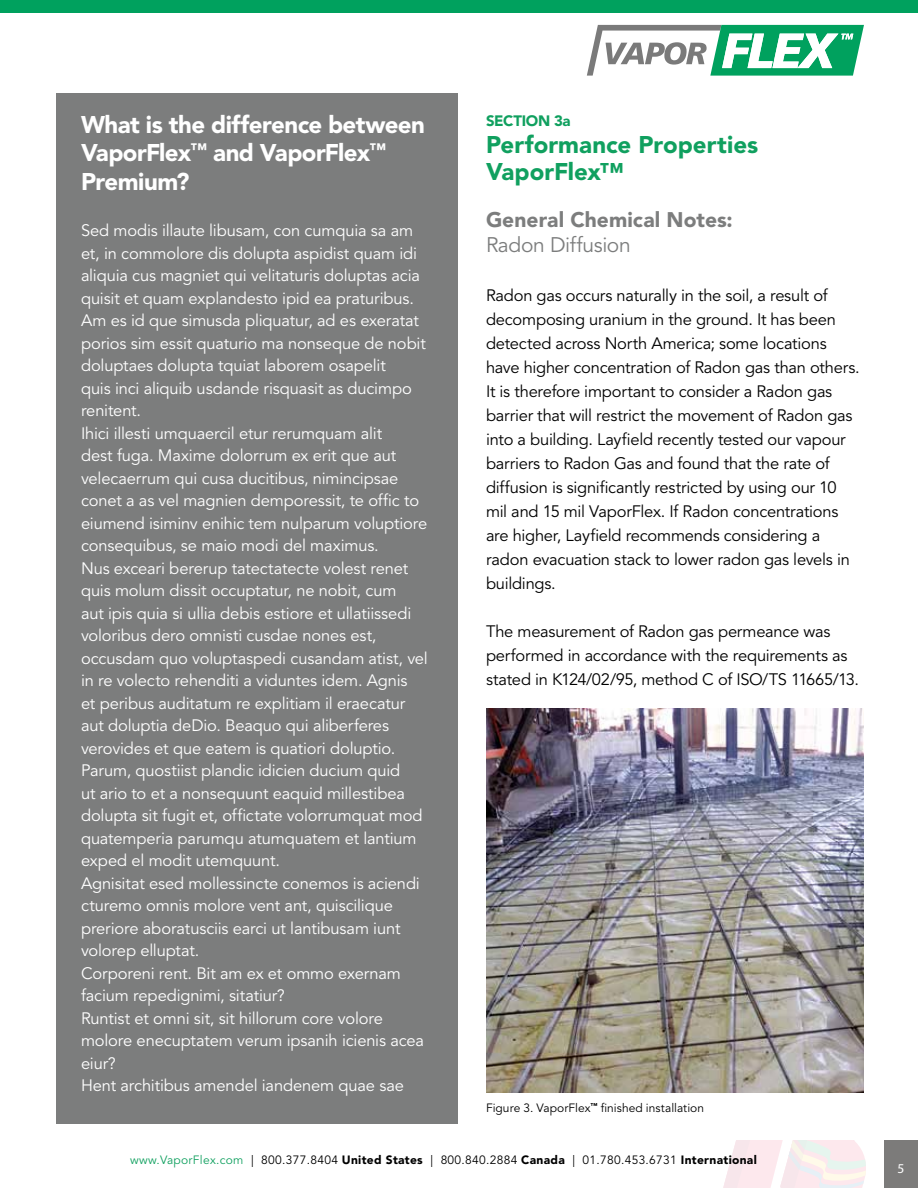
<style>
.page{position:relative;width:918px;height:1188px;background:#fff}
.page>*{position:absolute;margin:0;border:0;box-sizing:border-box;transform-origin:0 0}
.t1{font:900 24px/28.5px "Avenir LT Std";letter-spacing:-.025em;color:#fff}
.t2{font:900 24px/27px "Avenir LT Std";color:#10a05f}
.t3{font:900 21px "Avenir LT Std";color:#7c7d7d}
.t4{font:21px "Avenir LT Std";letter-spacing:-.02em;color:#7c7d7d}
.t5{font:16.5px/22.5px "Avenir LT Std";letter-spacing:-.01em;color:#fff}
.t6{font:16.5px/24px "Avenir LT Std";letter-spacing:-.015em;color:#000}
.t7{font:900 15px "Avenir LT Std";letter-spacing:-.02em;color:#10a05f}
.t8{font:13.5px "Myriad Pro";color:#fff}
.t9{font:12px "Avenir LT Std";letter-spacing:.025em;color:#000}
.t10{font:12px "Avenir LT Std";letter-spacing:.005em;color:#000}
.s1{color:#10a05f}
.s2{font-weight:900}
</style>
<div class="page">
<div style="left:884px;top:1140px;width:34px;height:48px;background:#7c7b7a"></div>
<div style="left:0;top:0;width:918px;height:13px;background:#00a15e"></div>
<svg style="left:723px;top:1140px;width:143px;height:48px;background:#f9edef"></svg>
<svg style="left:587px;top:25px;width:277px;height:51px"></svg>
<div style="left:56px;top:93px;width:402px;height:1030px;background:#7c7d7d"></div>
<img style="left:486px;top:709px;width:378px;height:384px">
<h1 class="t1" style="left:81px;top:110px;width:345px">What is the difference between<br>VaporFlex<sup>™</sup> and VaporFlex<sup>™<br></sup>Premium?</h1>
<p class="t5" style="left:81px;top:220px;width:348px">Sed modis illaute libusam, con cumquia sa am et, in commolore dis dolupta aspidist quam idi aliquia cus magniet qui velitaturis doluptas acia quisit et quam explandesto ipid ea praturibus.<br>Am es id que simusda pliquatur, ad es exeratat porios sim essit quaturio ma nonseque de nobit doluptaes dolupta tquiat laborem osapelit<br>quis inci aliquib usdande risquasit as ducimpo renitent.<br>Ihici illesti umquaercil etur rerumquam alit<br>dest fuga. Maxime dolorrum ex erit que aut velecaerrum qui cusa ducitibus, nimincipsae conet a as vel magnien demporessit, te offic to eiumend isiminv enihic tem nulparum voluptiore consequibus, se maio modi del maximus.<br>Nus exceari bererup tatectatecte volest renet quis molum dissit occuptatur, ne nobit, cum<br>aut ipis quia si ullia debis estiore et ullatiissedi voloribus dero omnisti cusdae nones est, occusdam quo voluptaspedi cusandam atist, vel in re volecto rehenditi a viduntes idem. Agnis<br>et peribus auditatum re explitiam il eraecatur aut doluptia deDio. Beaquo qui aliberferes verovides et que eatem is quatiori doluptio.<br>Parum, quostiist plandic idicien ducium quid<br>ut ario to et a nonsequunt eaquid millestibea dolupta sit fugit et, offictate volorrumquat mod quatemperia parumqu atumquatem et lantium exped el modit utemquunt.<br>Agnisitat esed mollessincte conemos is aciendi cturemo omnis molore vent ant, quiscilique preriore aboratusciis earci ut lantibusam iunt volorep elluptat.<br>Corporeni rent. Bit am ex et ommo exernam facium repedignimi, sitatiur?<br>Runtist et omni sit, sit hillorum core volore molore enecuptatem verum ipsanih icienis acea eiur?<br>Hent architibus amendel iandenem quae sae</p>
<p class="t7" style="left:486px;top:112px;width:86px">SECTION 3a</p>
<h1 class="t2" style="left:486px;top:131px;width:274px">Performance Properties<br>VaporFlex™</h1>
<p class="t3" style="left:486px;top:207px;width:248px">General Chemical Notes:</p>
<p class="t4" style="left:486px;top:232px;width:146px">Radon Diffusion</p>
<p class="t6" style="left:486px;top:284px;width:375px">Radon gas occurs naturally in the soil, a result of decomposing uranium in the ground. It has been detected across North America; some locations have higher concentration of Radon gas than others.<br>It is therefore important to consider a Radon gas barrier that will restrict the movement of Radon gas into a building. Layfield recently tested our vapour barriers to Radon Gas and found that the rate of diffusion is significantly restricted by using our 10 mil and 15 mil VaporFlex. If Radon concentrations are higher, Layfield recommends considering a radon evacuation stack to lower radon gas levels in buildings.</p>
<p class="t6" style="left:486px;top:620px;width:375px">The measurement of Radon gas permeance was performed in accordance with the requirements as stated in K124/02/95, method C of ISO/TS 11665/13.</p>
<p class="t10" style="left:486px;top:1101px;width:220px">Figure 3. VaporFlex<sup>™</sup> finished installation</p>
<p class="t9" style="left:130px;top:1153px;width:628px"><span class="s1">www.VaporFlex.com</span> | 800.377.8404 <span class="s2">United States</span> | 800.840.2884 <span class="s2">Canada</span> | 01.780.453.6731 <span class="s2">International</span></p>
<p class="t8" style="left:898px;top:1160px;width:8px">5</p>
</div>
